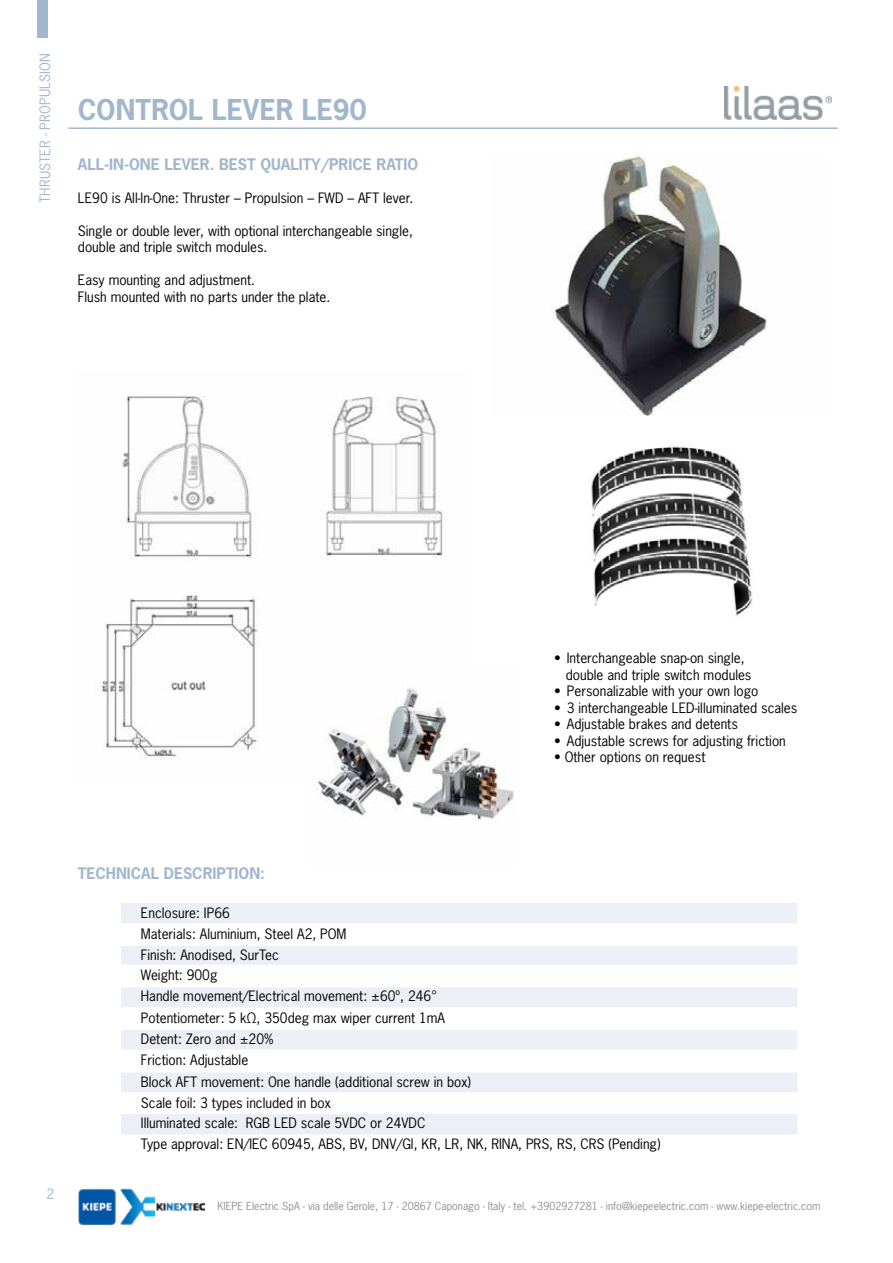
<style>
.page{position:relative;width:893px;height:1263px;background:#fff}
.page>*{position:absolute;margin:0;border:0;box-sizing:border-box;transform-origin:0 0}
.t1{font:700 27px "News Gothic Std";letter-spacing:.005em;color:#a2b7ce}
.t2{font:700 15px "News Gothic Std";color:#a2b7ce}
.t3{font:13.5px/21px "News Gothic Std";color:#000}
.t4{font:13.5px "News Gothic Std";letter-spacing:.01em;color:#a2b7ce}
.t5{font:10.5px "News Gothic Std";color:#909090}
</style>
<div class="page">
<div style="left:37px;top:0;width:10px;height:37px;background:#a2b7ce"></div>
<svg style="left:121px;top:903px;width:676px;height:231px;fill:#ecf0f6"></svg>
<hr style="left:121px;top:923px;width:676px;height:2px;background:#fff">
<hr style="left:121px;top:944px;width:676px;height:2px;background:#fff">
<hr style="left:121px;top:965px;width:676px;height:1px;background:#fff">
<hr style="left:121px;top:986px;width:676px;height:1px;background:#fff">
<hr style="left:121px;top:1007px;width:676px;height:2px;background:#fff">
<hr style="left:121px;top:1028px;width:676px;height:2px;background:#fff">
<hr style="left:121px;top:1050px;width:676px;height:1px;background:#fff">
<hr style="left:121px;top:1071px;width:676px;height:1px;background:#fff">
<hr style="left:121px;top:1092px;width:676px;height:2px;background:#fff">
<hr style="left:121px;top:1112px;width:676px;height:2px;background:#fff">
<hr style="left:68px;top:127px;width:769px;height:2px;background:#a2b7ce">
<img style="left:553px;top:153px;width:214px;height:263px">
<img style="left:101px;top:396px;width:342px;height:363px">
<img style="left:79px;top:1188px;width:125px;height:38px">
<img style="left:591px;top:446px;width:162px;height:170px">
<img style="left:309px;top:665px;width:205px;height:155px">
<img style="left:724px;top:87px;width:107px;height:32px">
<p class="t4" style="left:36px;top:203px;width:151px;rotate:-90deg">THRUSTER - PROPULSION</p>
<h1 class="t1" style="left:78px;top:92px;width:290px">CONTROL LEVER LE90</h1>
<p class="t2" style="left:78px;top:154px;width:342px">ALL-IN-ONE LEVER. BEST QUALITY/PRICE RATIO</p>
<p class="t3" style="left:78px;top:187px;width:337px">LE90 is All-In-One: Thruster – Propulsion – FWD – AFT lever.</p>
<p class="t3" style="left:78px;top:222px;width:337px;line-height:16.5px">Single or double lever, with optional interchangeable single, double and triple switch modules.</p>
<p class="t3" style="left:78px;top:272px;width:254px;line-height:16.5px">Easy mounting and adjustment.<br>Flush mounted with no parts under the plate.</p>
<p class="t3" style="left:566px;top:650px;width:187px;line-height:16.5px;text-indent:-12px">• Interchangeable snap-on single, double and triple switch modules</p>
<p class="t3" style="left:554px;top:681px;width:206px">• Personalizable with your own logo</p>
<p class="t3" style="left:554px;top:697px;width:245px">• 3 interchangeable LED-illuminated scales</p>
<p class="t3" style="left:554px;top:714px;width:185px">• Adjustable brakes and detents</p>
<p class="t3" style="left:554px;top:730px;width:233px">• Adjustable screws for adjusting friction</p>
<p class="t3" style="left:554px;top:747px;width:153px">• Other options on request</p>
<p class="t4" style="left:47px;top:1185px;width:9px">2</p>
<p class="t2" style="left:78px;top:864px;width:189px">TECHNICAL DESCRIPTION:</p>
<p class="t3" style="left:141px;top:902px;width:521px">Enclosure: IP66<br>Materials: Aluminium, Steel A2, POM<br>Finish: Anodised, SurTec<br>Weight: 900g<br>Handle movement/Electrical movement: ±60º, 246°<br>Potentiometer: 5 kΩ, 350deg max wiper current 1mA<br>Detent: Zero and ±20%<br>Friction: Adjustable<br>Block AFT movement: One handle (additional screw in box)<br>Scale foil: 3 types included in box<br>Illuminated scale: RGB LED scale 5VDC or 24VDC<br>Type approval: EN/IEC 60945, ABS, BV, DNV/Gl, KR, LR, NK, RINA, PRS, RS, CRS (Pending)</p>
<p class="t5" style="left:217px;top:1200px;width:605px">KIEPE Electric SpA - via delle Gerole, 17 - 20867 Caponago - Italy - tel. +3902927281 - info@kiepeelectric.com - www.kiepe-electric.com</p>
</div>
